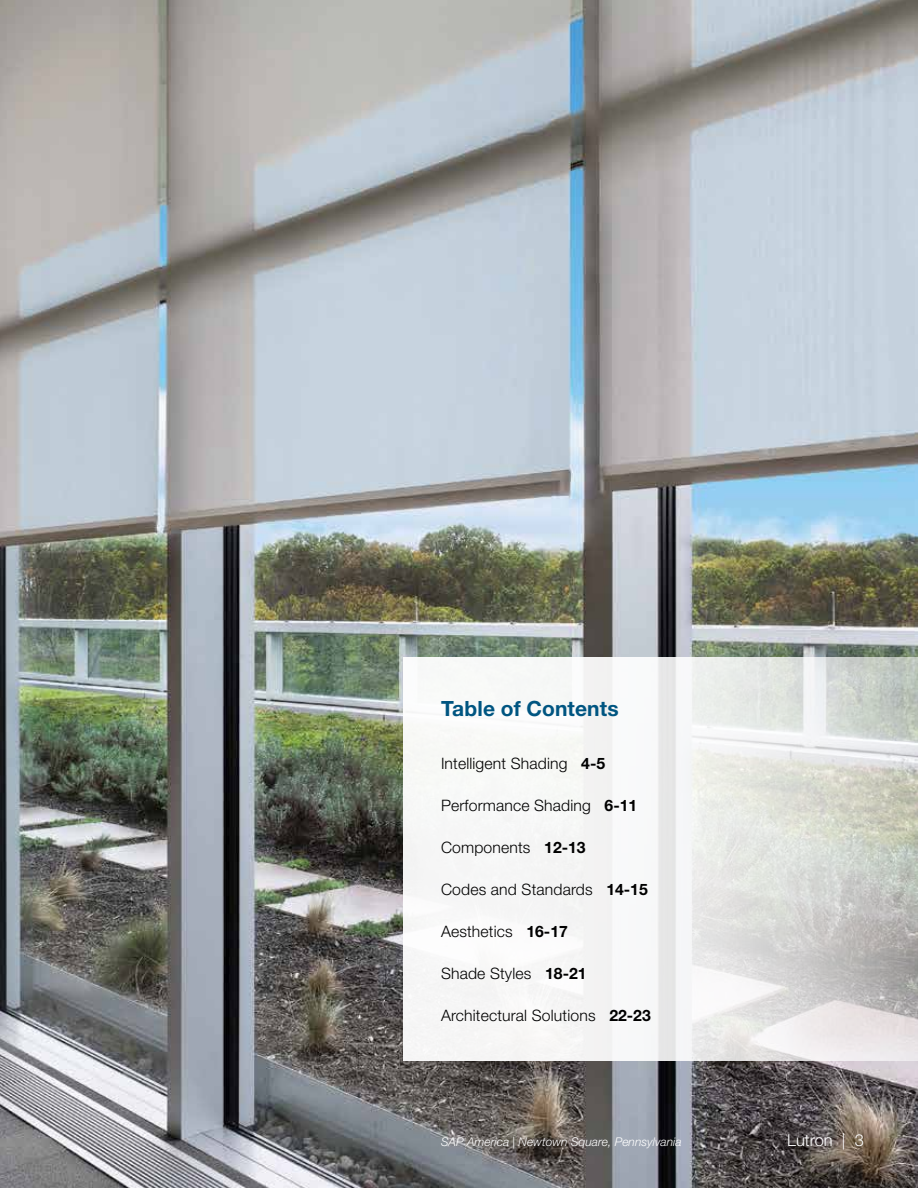
<style>
.page{position:relative;width:918px;height:1188px;background:#fff}
.page>*{position:absolute;margin:0;border:0;box-sizing:border-box;transform-origin:0 0}
.t1{font:700 21px "Helvetica Neue LT Std";letter-spacing:.005em;color:#005581}
.t2{font:300 16.5px "Helvetica Neue LT Std";color:#fff}
.t3{font:300 15.75px "Helvetica Neue LT Std";letter-spacing:.01em;color:#000}
.t4{font:italic 300 12px "Helvetica Neue LT Std";color:#fff}
.s1{font-weight:700}
</style>
<div class="page">
<img style="left:0;top:0;width:918px;height:1188px">
<svg style="left:404px;top:658px;width:514px;height:403px;fill:#f3f3f3"></svg>
<h1 class="t1" style="left:441px;top:696px;width:179px">Table of Contents</h1>
<p class="t3" style="left:441px;top:754px;width:166px">Intelligent Shading <span class="s1">4-5</span></p>
<p class="t3" style="left:441px;top:796px;width:198px">Performance Shading <span class="s1">6-11</span></p>
<p class="t3" style="left:441px;top:838px;width:146px">Components <span class="s1">12-13</span></p>
<p class="t3" style="left:441px;top:880px;width:208px">Codes and Standards <span class="s1">14-15</span></p>
<p class="t3" style="left:441px;top:922px;width:128px">Aesthetics <span class="s1">16-17</span></p>
<p class="t3" style="left:441px;top:964px;width:147px">Shade Styles <span class="s1">18-21</span></p>
<p class="t3" style="left:441px;top:1006px;width:211px">Architectural Solutions <span class="s1">22-23</span></p>
<p class="t4" style="left:441px;top:1134px;width:242px">SAP America | Newtown Square, Pennsylvania</p>
<p class="t2" style="left:787px;top:1130px;width:78px">Lutron | 3</p>
</div>
